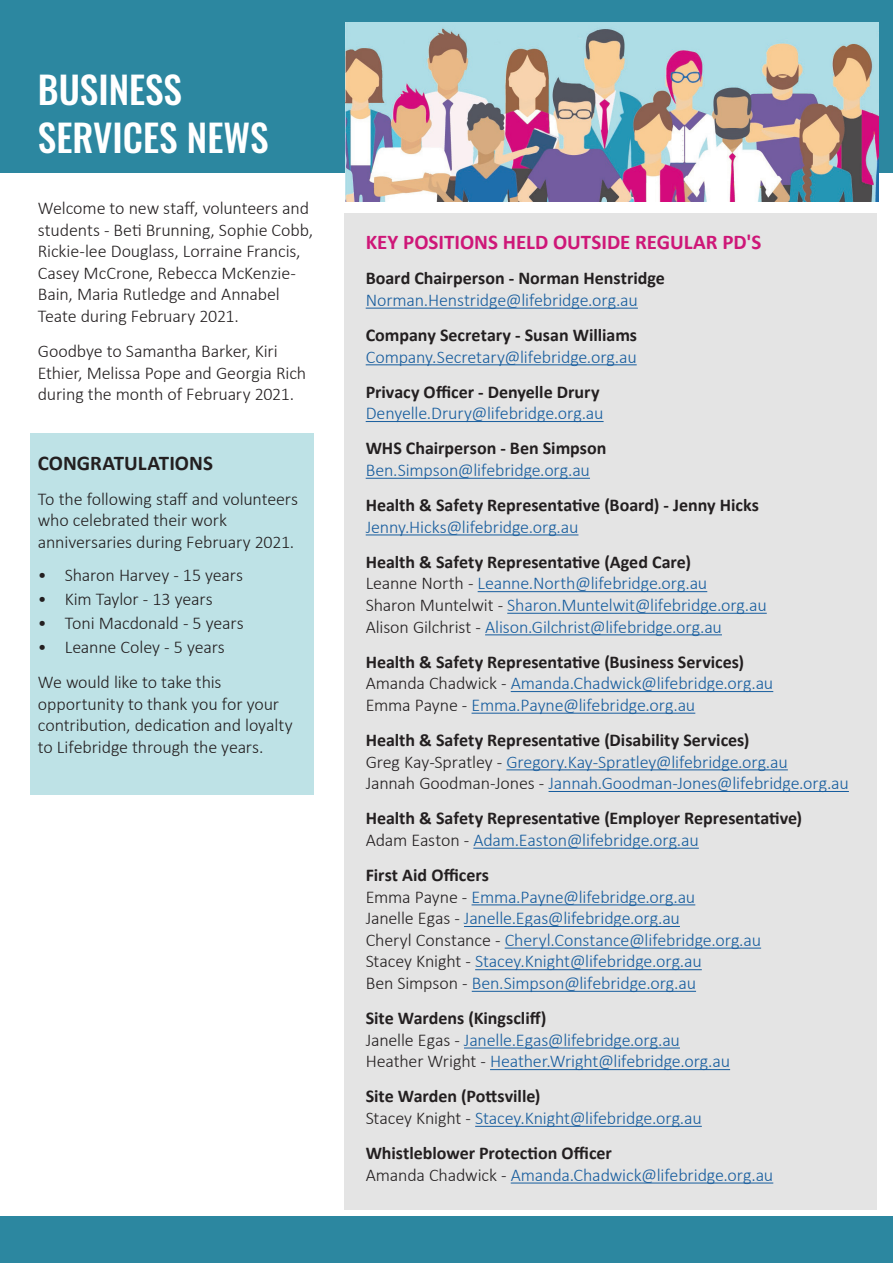
<style>
.page{position:relative;width:893px;height:1263px;background:#fff}
.page>*{position:absolute;margin:0;border:0;box-sizing:border-box;transform-origin:0 0}
.t1{font:500 37.5px "Oswald";color:#fff}
.t2{font:700 21px "Calibri";color:#ce1778}
.t3{font:700 21px "Calibri";color:#231f20}
.t4{font:300 18px "Calibri";letter-spacing:-.01em;color:#175d9e}
.t5{font:300 18px/21.6px "Calibri";letter-spacing:-.01em;color:#231f20}
.t6{font:700 18px "Calibri";color:#231f20}
.s1{color:#231f20}
</style>
<div class="page">
<div style="left:344px;top:213px;width:533px;height:997px;background:#e4e4e4"></div>
<div style="left:0;top:0;width:893px;height:172px;background:#2c87a0"></div>
<img style="left:346px;top:22px;width:533px;height:180px">
<div style="left:30px;top:434px;width:283px;height:361px;background:#bee2e6"></div>
<div style="left:0;top:1217px;width:893px;height:46px;background:#2c87a0"></div>
<hr style="left:366px;top:308px;width:272px;height:1px;background:#175d9e">
<hr style="left:366px;top:364px;width:271px;height:1px;background:#175d9e">
<hr style="left:366px;top:421px;width:238px;height:1px;background:#175d9e">
<hr style="left:366px;top:478px;width:224px;height:1px;background:#175d9e">
<hr style="left:366px;top:534px;width:212px;height:1px;background:#175d9e">
<hr style="left:478px;top:591px;width:229px;height:1px;background:#175d9e">
<hr style="left:507px;top:613px;width:260px;height:1px;background:#175d9e">
<hr style="left:485px;top:634px;width:237px;height:1px;background:#175d9e">
<hr style="left:511px;top:691px;width:262px;height:1px;background:#175d9e">
<hr style="left:472px;top:713px;width:223px;height:1px;background:#175d9e">
<hr style="left:506px;top:769px;width:282px;height:1px;background:#175d9e">
<hr style="left:549px;top:791px;width:300px;height:1px;background:#175d9e">
<hr style="left:473px;top:848px;width:226px;height:1px;background:#175d9e">
<hr style="left:472px;top:904px;width:223px;height:1px;background:#175d9e">
<hr style="left:464px;top:926px;width:216px;height:1px;background:#175d9e">
<hr style="left:505px;top:948px;width:256px;height:1px;background:#175d9e">
<hr style="left:475px;top:969px;width:227px;height:1px;background:#175d9e">
<hr style="left:472px;top:991px;width:224px;height:1px;background:#175d9e">
<hr style="left:464px;top:1047px;width:216px;height:1px;background:#175d9e">
<hr style="left:490px;top:1069px;width:240px;height:1px;background:#175d9e">
<hr style="left:475px;top:1126px;width:227px;height:1px;background:#175d9e">
<hr style="left:511px;top:1182px;width:262px;height:1px;background:#175d9e">
<p class="t1" style="left:38px;top:70px;width:146px">BUSINESS</p>
<p class="t1" style="left:38px;top:118px;width:232px">SERVICES NEWS</p>
<p class="t5" style="left:38px;top:197px;width:277px">Welcome to new staff, volunteers and students - Beti Brunning, Sophie Cobb, Rickie-lee Douglass, Lorraine Francis, Casey McCrone, Rebecca McKenzie-Bain, Maria Rutledge and Annabel Teate during February 2021.</p>
<p class="t5" style="left:38px;top:340px;width:270px">Goodbye to Samantha Barker, Kiri<br>Ethier, Melissa Pope and Georgia Rich during the month of February 2021.</p>
<p class="t3" style="left:38px;top:448px;width:177px">CONGRATULATIONS</p>
<p class="t5" style="left:38px;top:488px;width:262px">To the following staff and volunteers who celebrated their work anniversaries during February 2021.</p>
<p class="t5" style="left:38px;top:564px;width:207px">• Sharon Harvey - 15 years</p>
<p class="t5" style="left:38px;top:588px;width:176px">• Kim Taylor - 13 years</p>
<p class="t5" style="left:38px;top:612px;width:207px">• Toni Macdonald - 5 years</p>
<p class="t5" style="left:38px;top:636px;width:189px">• Leanne Coley - 5 years</p>
<p class="t5" style="left:38px;top:671px;width:256px">We would like to take this opportunity to thank you for your contribution, dedication and loyalty to Lifebridge through the years.</p>
<p class="t2" style="left:366px;top:227px;width:397px">KEY POSITIONS HELD OUTSIDE REGULAR PD'S</p>
<p class="t6" style="left:366px;top:265px;width:301px">Board Chairperson - Norman Henstridge</p>
<p class="t4" style="left:366px;top:289px;width:274px">Norman.Henstridge@lifebridge.org.au</p>
<p class="t6" style="left:366px;top:322px;width:273px">Company Secretary - Susan Williams</p>
<p class="t4" style="left:366px;top:345px;width:272px">Company.Secretary@lifebridge.org.au</p>
<p class="t6" style="left:366px;top:379px;width:235px">Privacy Officer - Denyelle Drury</p>
<p class="t4" style="left:366px;top:402px;width:239px">Denyelle.Drury@lifebridge.org.au</p>
<p class="t6" style="left:366px;top:436px;width:242px">WHS Chairperson - Ben Simpson</p>
<p class="t4" style="left:366px;top:459px;width:226px">Ben.Simpson@lifebridge.org.au</p>
<p class="t6" style="left:366px;top:492px;width:395px">Health &amp; Safety Representative (Board) - Jenny Hicks</p>
<p class="t4" style="left:366px;top:515px;width:214px">Jenny.Hicks@lifebridge.org.au</p>
<p class="t6" style="left:366px;top:549px;width:327px">Health &amp; Safety Representative (Aged Care)</p>
<p class="t4" style="left:366px;top:572px;width:343px"><span class="s1">Leanne North -</span> Leanne.North@lifebridge.org.au</p>
<p class="t4" style="left:366px;top:594px;width:403px"><span class="s1">Sharon Muntelwit -</span> Sharon.Muntelwit@lifebridge.org.au</p>
<p class="t4" style="left:366px;top:615px;width:358px"><span class="s1">Alison Gilchrist -</span> Alison.Gilchrist@lifebridge.org.au</p>
<p class="t6" style="left:366px;top:649px;width:380px">Health &amp; Safety Representative (Business Services)</p>
<p class="t4" style="left:366px;top:672px;width:409px"><span class="s1">Amanda Chadwick -</span> Amanda.Chadwick@lifebridge.org.au</p>
<p class="t4" style="left:366px;top:694px;width:331px"><span class="s1">Emma Payne -</span> Emma.Payne@lifebridge.org.au</p>
<p class="t6" style="left:366px;top:727px;width:385px">Health &amp; Safety Representative (Disability Services)</p>
<p class="t4" style="left:366px;top:750px;width:424px"><span class="s1">Greg Kay-Spratley -</span> Gregory.Kay-Spratley@lifebridge.org.au</p>
<p class="t4" style="left:366px;top:772px;width:485px"><span class="s1">Jannah Goodman-Jones -</span> Jannah.Goodman-Jones@lifebridge.org.au</p>
<p class="t6" style="left:366px;top:805px;width:438px">Health &amp; Safety Representative (Employer Representative)</p>
<p class="t4" style="left:366px;top:829px;width:335px"><span class="s1">Adam Easton -</span> Adam.Easton@lifebridge.org.au</p>
<p class="t6" style="left:366px;top:862px;width:125px">First Aid Officers</p>
<p class="t4" style="left:366px;top:885px;width:331px"><span class="s1">Emma Payne -</span> Emma.Payne@lifebridge.org.au</p>
<p class="t4" style="left:366px;top:907px;width:316px"><span class="s1">Janelle Egas -</span> Janelle.Egas@lifebridge.org.au</p>
<p class="t4" style="left:366px;top:929px;width:397px"><span class="s1">Cheryl Constance -</span> Cheryl.Constance@lifebridge.org.au</p>
<p class="t4" style="left:366px;top:950px;width:338px"><span class="s1">Stacey Knight -</span> Stacey.Knight@lifebridge.org.au</p>
<p class="t4" style="left:366px;top:972px;width:332px"><span class="s1">Ben Simpson -</span> Ben.Simpson@lifebridge.org.au</p>
<p class="t6" style="left:366px;top:1005px;width:182px">Site Wardens (Kingscliff)</p>
<p class="t4" style="left:366px;top:1028px;width:316px"><span class="s1">Janelle Egas -</span> Janelle.Egas@lifebridge.org.au</p>
<p class="t4" style="left:366px;top:1050px;width:366px"><span class="s1">Heather Wright -</span> Heather.Wright@lifebridge.org.au</p>
<p class="t6" style="left:366px;top:1084px;width:176px">Site Warden (Pottsville)</p>
<p class="t4" style="left:366px;top:1107px;width:338px"><span class="s1">Stacey Knight -</span> Stacey.Knight@lifebridge.org.au</p>
<p class="t6" style="left:366px;top:1140px;width:248px">Whistleblower Protection Officer</p>
<p class="t4" style="left:366px;top:1163px;width:409px"><span class="s1">Amanda Chadwick -</span> Amanda.Chadwick@lifebridge.org.au</p>
</div>
